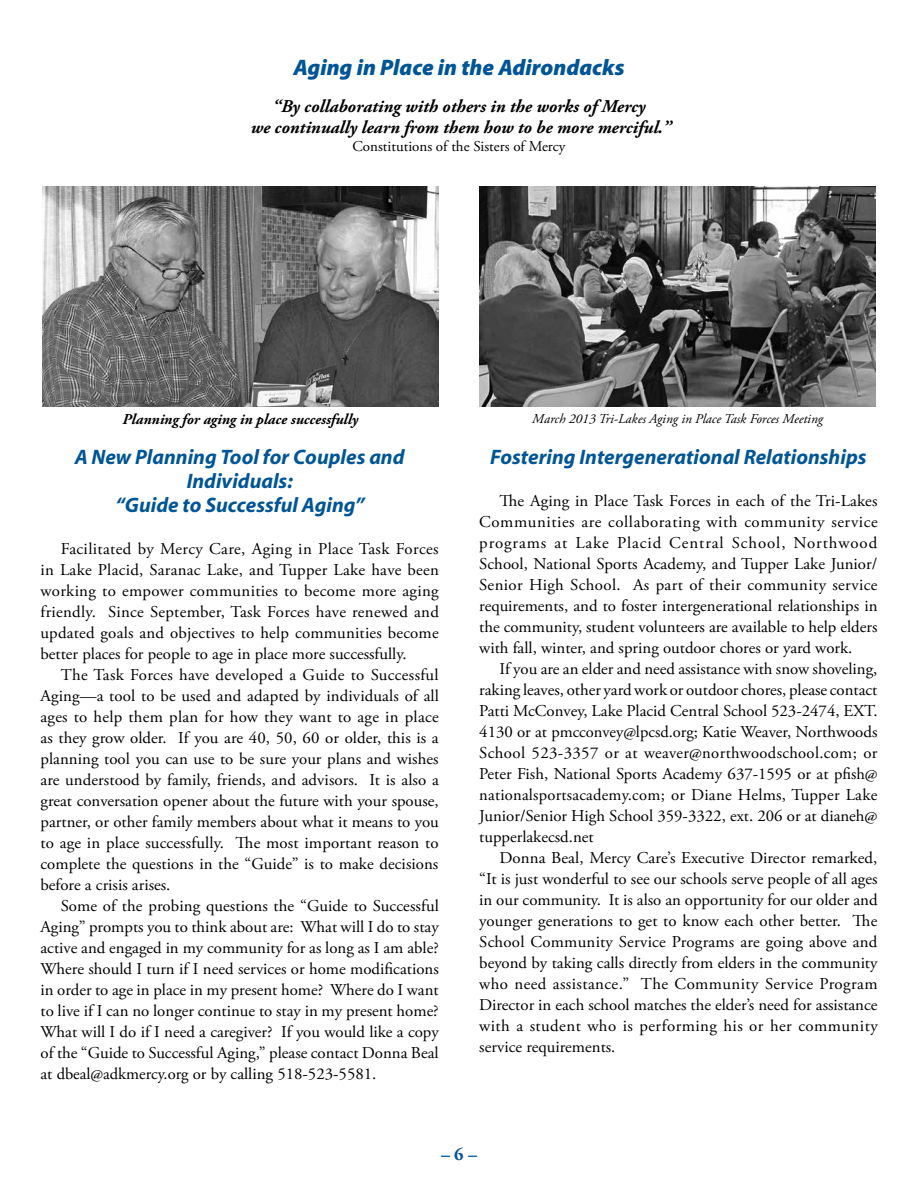
<style>
.page{position:relative;width:918px;height:1188px;background:#fff}
.page>*{position:absolute;margin:0;border:0;box-sizing:border-box;transform-origin:0 0}
.t1{font:italic 900 22.5px "Myriad Pro";color:#005596}
.t2{font:italic 700 21px/24px "Myriad";color:#005596;text-align:center}
.t3{font:italic 700 18px/21.6px "Adobe Garamond Pro";color:#000;text-align:center}
.t4{font:700 18px "Adobe Garamond Pro";color:#005596}
.t5{font:16.5px/21px "Adobe Garamond Pro";color:#000;text-align:justify}
.t6{font:italic 700 15px "Adobe Garamond Pro";color:#000}
.t7{font:15px "Adobe Garamond Pro";color:#000}
.t8{font:italic 13.5px "Adobe Garamond Pro";color:#000}
</style>
<div class="page">
<img style="left:479px;top:187px;width:397px;height:219px">
<img style="left:42px;top:187px;width:397px;height:219px">
<h1 class="t1" style="left:293px;top:53px;width:333px">Aging in Place in the Adirondacks</h1>
<p class="t3" style="left:251px;top:95px;width:422px">“By collaborating with others in the works of Mercy<br>we continually learn from them how to be more merciful.”</p>
<p class="t7" style="left:353px;top:137px;width:214px">Constitutions of the Sisters of Mercy</p>
<p class="t6" style="left:123px;top:411px;width:237px">Planning for aging in place successfully</p>
<p class="t8" style="left:532px;top:411px;width:292px">March 2013 Tri-Lakes Aging in Place Task Forces Meeting</p>
<p class="t2" style="left:75px;top:446px;width:331px">A New Planning Tool for Couples and<br>Individuals:<br>“Guide to Successful Aging”</p>
<p class="t5" style="left:41px;top:539px;width:400px;text-indent:20px">Facilitated by Mercy Care, Aging in Place Task Forces in Lake Placid, Saranac Lake, and Tupper Lake have been working to empower communities to become more aging friendly. Since September, Task Forces have renewed and updated goals and objectives to help communities become better places for people to age in place more successfully.</p>
<p class="t5" style="left:41px;top:665px;width:400px;text-indent:20px">The Task Forces have developed a Guide to Successful Aging—a tool to be used and adapted by individuals of all ages to help them plan for how they want to age in place as they grow older. If you are 40, 50, 60 or older, this is a planning tool you can use to be sure your plans and wishes are understood by family, friends, and advisors. It is also a great conversation opener about the future with your spouse, partner, or other family members about what it means to you to age in place successfully. The most important reason to complete the questions in the “Guide” is to make decisions before a crisis arises.</p>
<p class="t5" style="left:41px;top:896px;width:400px;text-indent:20px">Some of the probing questions the “Guide to Successful Aging” prompts you to think about are: What will I do to stay active and engaged in my community for as long as I am able?<br>Where should I turn if I need services or home modifications in order to age in place in my present home? Where do I want to live if I can no longer continue to stay in my present home?<br>What will I do if I need a caregiver? If you would like a copy of the “Guide to Successful Aging,” please contact Donna Beal at dbeal@adkmercy.org or by calling 518-523-5581.</p>
<p class="t2" style="left:490px;top:446px;width:378px">Fostering Intergenerational Relationships</p>
<p class="t5" style="left:479px;top:491px;width:400px;text-indent:20px">The Aging in Place Task Forces in each of the Tri-Lakes Communities are collaborating with community service programs at Lake Placid Central School, Northwood School, National Sports Academy, and Tupper Lake Junior/ Senior High School. As part of their community service requirements, and to foster intergenerational relationships in the community, student volunteers are available to help elders with fall, winter, and spring outdoor chores or yard work.</p>
<p class="t5" style="left:479px;top:659px;width:400px;text-indent:20px">If you are an elder and need assistance with snow shoveling, raking leaves, other yard work or outdoor chores, please contact Patti McConvey, Lake Placid Central School 523-2474, EXT.<br>4130 or at pmcconvey@lpcsd.org; Katie Weaver, Northwoods School 523-3357 or at weaver@northwoodschool.com; or Peter Fish, National Sports Academy 637-1595 or at pfish@ nationalsportsacademy.com; or Diane Helms, Tupper Lake Junior/Senior High School 359-3322, ext. 206 or at dianeh@ tupperlakecsd.net</p>
<p class="t5" style="left:479px;top:848px;width:400px;text-indent:20px">Donna Beal, Mercy Care’s Executive Director remarked, “It is just wonderful to see our schools serve people of all ages in our community. It is also an opportunity for our older and younger generations to get to know each other better. The School Community Service Programs are going above and beyond by taking calls directly from elders in the community who need assistance.” The Community Service Program Director in each school matches the elder’s need for assistance with a student who is performing his or her community service requirements.</p>
<p class="t4" style="left:441px;top:1143px;width:37px">– 6 –</p>
</div>
